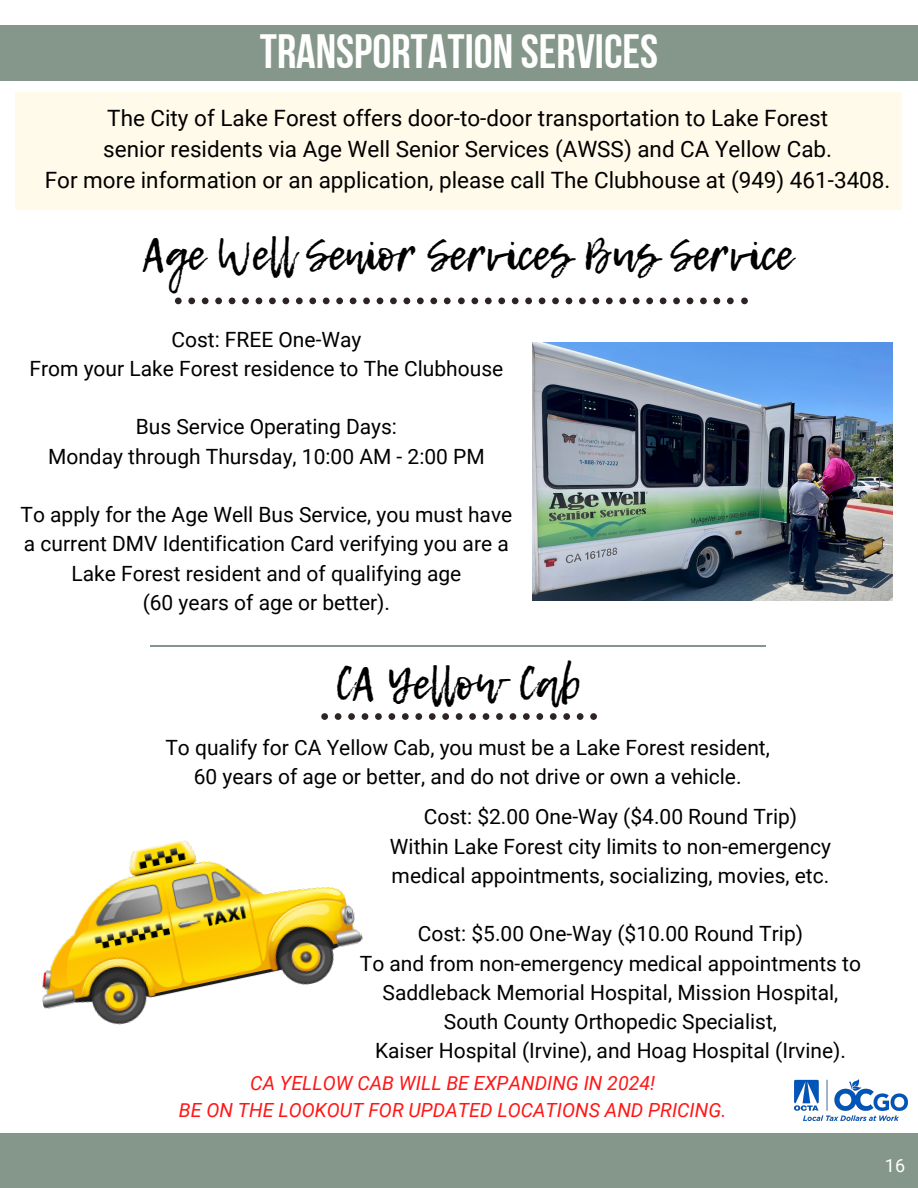
<style>
.page{position:relative;width:918px;height:1188px;background:#fff}
.page>*{position:absolute;margin:0;border:0;box-sizing:border-box;transform-origin:0 0}
.t1{font:48px "Bebas Neue Cyrillic";color:#fff}
.t2{font:43.5px "Lemon Tuesday";color:#000}
.t3{font:22.5px/31px "Roboto";color:#000;text-align:center}
.t4{font:21px/29.2px "Roboto";color:#000;text-align:center}
.t5{font:italic 19.5px "Roboto";color:#ff1616}
.t6{font:18px "Roboto";color:#fff}
</style>
<div class="page">
<div style="left:0;top:25px;width:918px;height:55px;background:#84978a"></div>
<div style="left:0;top:1133px;width:918px;height:55px;background:#84978a"></div>
<svg style="left:321px;top:713px;width:276px;height:7px"></svg>
<div style="left:16px;top:92px;width:886px;height:118px;background:#fffae9"></div>
<img style="left:42px;top:840px;width:321px;height:185px">
<svg style="left:175px;top:298px;width:276px;height:6px"></svg>
<svg style="left:458px;top:298px;width:276px;height:6px"></svg>
<svg style="left:741px;top:298px;width:7px;height:6px"></svg>
<hr style="left:151px;top:645px;width:615px;height:2px;background:#84978a">
<img style="left:532px;top:342px;width:360px;height:259px">
<img style="left:795px;top:1080px;width:112px;height:40px">
<p class="t1" style="left:260px;top:32px;width:400px">TRANSPORTATION SERVICES</p>
<h2 class="t3" style="left:45px;top:103px;width:847px">The City of Lake Forest offers door-to-door transportation to Lake Forest<br>senior residents via Age Well Senior Services (AWSS) and CA Yellow Cab.<br>For more information or an application, please call The Clubhouse at (949) 461-3408.</h2>
<p class="t2" style="left:143px;top:223px;width:651px">Age Well Senior Services Bus Service</p>
<h2 class="t4" style="left:29px;top:325px;width:475px">Cost: FREE One-Way<br>From your Lake Forest residence to The Clubhouse</h2>
<h2 class="t4" style="left:48px;top:413px;width:438px">Bus Service Operating Days:<br>Monday through Thursday, 10:00 AM - 2:00 PM</h2>
<p class="t4" style="left:20px;top:500px;width:493px">To apply for the Age Well Bus Service, you must have a current DMV Identification Card verifying you are a Lake Forest resident and of qualifying age<br>(60 years of age or better).</p>
<h2 class="t2" style="left:335px;top:652px;width:248px">CA Yellow Cab</h2>
<p class="t4" style="left:165px;top:733px;width:606px">To qualify for CA Yellow Cab, you must be a Lake Forest resident,<br>60 years of age or better, and do not drive or own a vehicle.</p>
<h2 class="t4" style="left:390px;top:803px;width:443px">Cost: $2.00 One-Way ($4.00 Round Trip)<br>Within Lake Forest city limits to non-emergency medical appointments, socializing, movies, etc.</h2>
<h2 class="t4" style="left:360px;top:920px;width:503px">Cost: $5.00 One-Way ($10.00 Round Trip)<br>To and from non-emergency medical appointments to Saddleback Memorial Hospital, Mission Hospital, South County Orthopedic Specialist,<br>Kaiser Hospital (Irvine), and Hoag Hospital (Irvine).</h2>
<p class="t5" style="left:250px;top:1072px;width:406px">CA YELLOW CAB WILL BE EXPANDING IN 2024!</p>
<p class="t5" style="left:179px;top:1099px;width:549px">BE ON THE LOOKOUT FOR UPDATED LOCATIONS AND PRICING.</p>
<h1 class="t6" style="left:885px;top:1155px;width:22px">16</h1>
</div>
